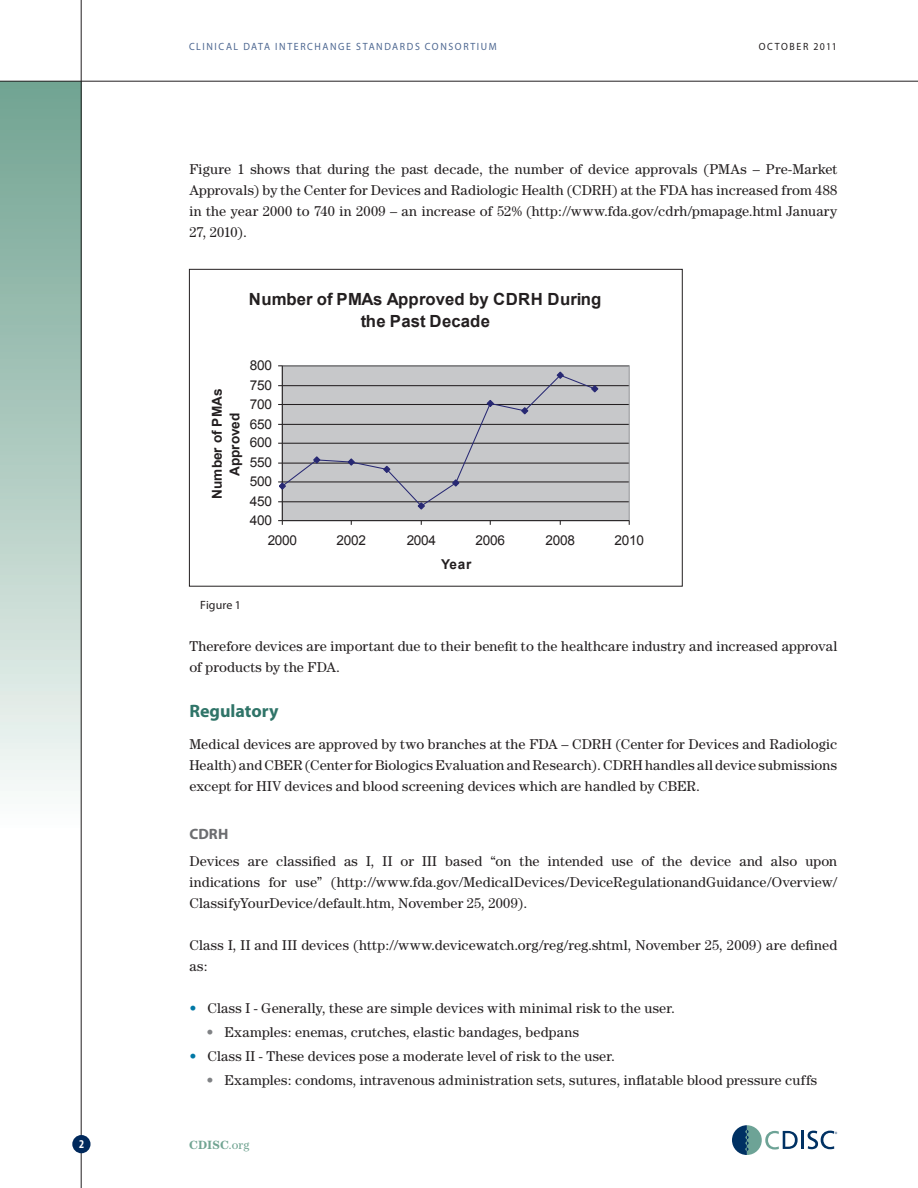
<style>
.page{position:relative;width:918px;height:1188px;background:#fff}
.page>*{position:absolute;margin:0;border:0;box-sizing:border-box;transform-origin:0 0}
.t1{font:700 18px "Myriad Pro";color:#2f7468}
.t2{font:700 16.8px/21.9px "Arial";letter-spacing:.01em;color:#231f20;text-align:center}
.t3{font:700 15px "Myriad Pro";color:#6c6d70}
.t4{font:14.25px/21px "Century";letter-spacing:.01em;color:#231f20;text-align:justify}
.t5{font:13.65px "Arial";letter-spacing:-.02em;color:#231f20}
.t6{font:700 13.65px/17.7px "Arial";letter-spacing:.005em;color:#231f20;text-align:center}
.t7{font:700 12px "Century";letter-spacing:.01em;color:#71a492}
.t8{font:12px "Myriad Pro";color:#231f20}
.t9{font:700 condensed 12px "Myriad Pro";color:#fff}
.t10{font:10.5px "Myriad Pro";letter-spacing:.165em;color:#4d6791;scale:.94 1}
.t11{font:10.5px "Myriad Pro";letter-spacing:.15em;color:#231f20;scale:.94 1}
.s1{color:#0078a5}
.s2{color:#808285}
.s3{font-weight:400}
</style>
<div class="page">
<div style="left:0;top:81px;width:81px;height:873px;background:linear-gradient(to bottom,#6ea18f,#fff)"></div>
<hr style="left:0;top:81px;width:918px;height:1px;background:#231f20">
<hr style="left:81px;top:0;width:1px;height:1188px;background:#231f20">
<div style="left:72px;top:1135px;width:19px;height:18px;background:#00295c;border-radius:50%"></div>
<hr style="left:801px;top:1131px;width:3px;height:18px;background:#003163">
<svg style="left:732px;top:1125px;width:66px;height:30px"></svg>
<svg style="left:808px;top:1131px;width:29px;height:18px"></svg>
<svg style="left:278px;top:365px;width:352px;height:160px;background:#bcbdc0"></svg>
<div style="left:189px;top:269px;width:493px;height:317px;border:1px solid #231f20"></div>
<p class="t10" style="left:189px;top:40px;width:329px">CLINIC AL DATA INTERCHANGE STANDARDS CONSORTI UM</p>
<p class="t11" style="left:759px;top:40px;width:85px">OC TOBER 2011</p>
<p class="t4" style="left:189px;top:159px;width:649px">Figure 1 shows that during the past decade, the number of device approvals (PMAs – Pre-Market Approvals) by the Center for Devices and Radiologic Health (CDRH) at the FDA has increased from 488 in the year 2000 to 740 in 2009 – an increase of 52% (http://www.fda.gov/cdrh/pmapage.html January 27, 2010).</p>
<p class="t2" style="left:249px;top:289px;width:354px">Number of PMAs Approved by CDRH During the Past Decade</p>
<p class="t5" style="left:250px;top:356px;width:24px">800</p>
<p class="t5" style="left:250px;top:376px;width:24px">750</p>
<p class="t6" style="left:208px;top:499px;width:111px;rotate:-90deg">Number of PMAs<br>Approved</p>
<p class="t5" style="left:250px;top:395px;width:24px">700</p>
<p class="t5" style="left:250px;top:415px;width:24px">650</p>
<p class="t5" style="left:250px;top:434px;width:24px">600</p>
<p class="t5" style="left:250px;top:454px;width:24px">550</p>
<p class="t5" style="left:250px;top:472px;width:24px">500</p>
<p class="t5" style="left:250px;top:492px;width:24px">450</p>
<p class="t5" style="left:250px;top:511px;width:24px">400</p>
<p class="t5" style="left:268px;top:531px;width:31px">2000</p>
<p class="t5" style="left:337px;top:531px;width:31px">2002</p>
<p class="t5" style="left:407px;top:531px;width:31px">2004</p>
<p class="t5" style="left:476px;top:531px;width:31px">2006</p>
<p class="t5" style="left:546px;top:531px;width:31px">2008</p>
<p class="t5" style="left:615px;top:531px;width:31px">2010</p>
<p class="t6" style="left:441px;top:556px;width:32px">Year</p>
<p class="t8" style="left:200px;top:598px;width:42px">FIGURE 1</p>
<p class="t4" style="left:189px;top:636px;width:650px">Therefore devices are important due to their benefit to the healthcare industry and increased approval of products by the FDA.</p>
<p class="t1" style="left:189px;top:700px;width:91px">Regulatory</p>
<p class="t4" style="left:189px;top:734px;width:649px">Medical devices are approved by two branches at the FDA – CDRH (Center for Devices and Radiologic Health) and CBER (Center for Biologics Evaluation and Research). CDRH handles all device submissions except for HIV devices and blood screening devices which are handled by CBER.</p>
<p class="t3" style="left:189px;top:824px;width:40px">CDRH</p>
<p class="t4" style="left:189px;top:850px;width:649px">Devices are classified as I, II or III based “on the intended use of the device and also upon indications for use” (http://www.fda.gov/MedicalDevices/DeviceRegulationandGuidance/Overview/ ClassifyYourDevice/default.htm, November 25, 2009).</p>
<p class="t4" style="left:189px;top:934px;width:649px">Class I, II and III devices (http://www.devicewatch.org/reg/reg.shtml, November 25, 2009) are defined as:</p>
<p class="t4" style="left:189px;top:997px;width:487px"><span class="s1">•</span> Class I - Generally, these are simple devices with minimal risk to the user.</p>
<p class="t4" style="left:207px;top:1021px;width:374px"><span class="s2">•</span> Examples: enemas, crutches, elastic bandages, bedpans</p>
<p class="t4" style="left:189px;top:1045px;width:427px"><span class="s1">•</span> Class II - These devices pose a moderate level of risk to the user.</p>
<p class="t4" style="left:207px;top:1070px;width:612px"><span class="s2">•</span> Examples: condoms, intravenous administration sets, sutures, inflatable blood pressure cuffs</p>
<p class="t9" style="left:79px;top:1137px;width:7px">2</p>
<p class="t7" style="left:189px;top:1138px;width:62px">CDISC<span class="s3">.org</span></p>
</div>
